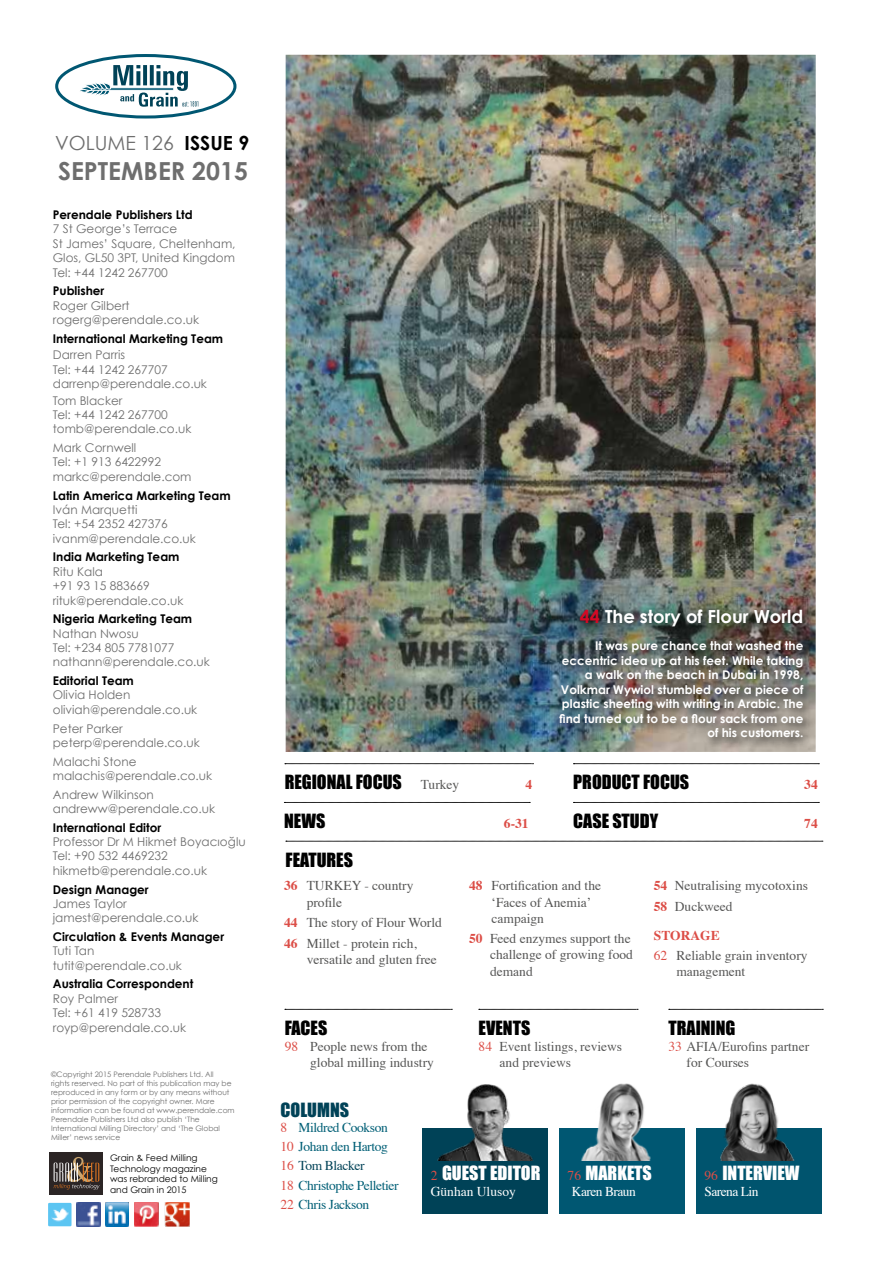
<style>
.page{position:relative;width:893px;height:1263px;background:#fff}
.page>*{position:absolute;margin:0;border:0;box-sizing:border-box;transform-origin:0 0}
.t1{font:700 24.9px "Century Gothic";color:#6e6e6e}
.t2{font:19.5px "Century Gothic";color:#6e6e6e}
.t3{font:18px "Impact";color:#000}
.t4{font:18px "Impact";color:#fff}
.t5{font:700 18px "Century Gothic";color:#fff}
.t6{font:18px "Impact";color:#004257}
.t7{font:13.5px/16.2px "Times";color:#565655}
.t8{font:13.5px/19.2px "Times";letter-spacing:-.03em;color:#005f76}
.t9{font:13.5px "Times";letter-spacing:-.04em;color:#fff}
.t10{font:13.5px "Times";color:#fff}
.t11{font:700 13.5px "Times";color:#dc4e47}
.t12{font:12px/14.4px "Century Gothic";color:#6e6e6e}
.t13{font:700 12px/14.4px "Century Gothic";color:#fff;text-align:right}
.t14{font:700 12px "Century Gothic";color:#000}
.t15{font:9px/10.8px "Century Gothic";color:#000}
.t16{font:7.5px/9px "Century Gothic";color:#6e6e6e}
.s1{font-weight:700;color:#000}
.s2{color:#d30a25}
.s3{font-family:"Times";font-size:13.5px;color:#565655}
.s4{font-weight:700;color:#dc4e47}
.s5{color:#dc4e47}
.s6{color:#004257}
.s7{font-family:"Times";font-size:13.5px;color:#dc4e47}
</style>
<div class="page">
<img style="left:286px;top:55px;width:530px;height:697px">
<div style="left:555px;top:605px;width:259px;height:143px;background:#000;opacity:.75"></div>
<svg style="left:285px;top:763px;width:248px;height:1px"></svg>
<img style="left:106px;top:1202px;width:23px;height:24px">
<img style="left:77px;top:1203px;width:23px;height:23px">
<img style="left:48px;top:1203px;width:24px;height:23px">
<img style="left:134px;top:1202px;width:25px;height:25px">
<img style="left:165px;top:1202px;width:25px;height:25px">
<svg style="left:284px;top:802px;width:246px;height:1px"></svg>
<svg style="left:286px;top:841px;width:537px;height:1px"></svg>
<div style="left:422px;top:1128px;width:125px;height:85px;background:#004257"></div>
<div style="left:559px;top:1128px;width:125px;height:85px;background:#005772"></div>
<div style="left:696px;top:1128px;width:125px;height:85px;background:#00546e"></div>
<img style="left:720px;top:1083px;width:75px;height:78px">
<svg style="left:479px;top:1009px;width:159px;height:1px"></svg>
<svg style="left:285px;top:1009px;width:167px;height:1px"></svg>
<svg style="left:669px;top:1009px;width:154px;height:1px"></svg>
<img style="left:437px;top:1084px;width:97px;height:77px">
<svg style="left:573px;top:763px;width:246px;height:1px"></svg>
<div style="left:55px;top:54px;width:181px;height:65px;border:3px solid #005772;border-radius:50%"></div>
<svg style="left:77px;top:65px;width:121px;height:42px"></svg>
<svg style="left:573px;top:802px;width:246px;height:1px"></svg>
<div style="left:50px;top:1152px;width:53px;height:42px;background:#2b2525"></div>
<svg style="left:54px;top:1157px;width:46px;height:32px"></svg>
<img style="left:581px;top:1083px;width:70px;height:78px">
<h2 class="t2" style="left:55px;top:131px;width:196px">VOLUME 126 <span class="s1">ISSUE 9</span></h2>
<h1 class="t1" style="left:58px;top:155px;width:191px">SEPTEMBER 2015</h1>
<p class="t14" style="left:53px;top:207px;width:141px">Perendale Publishers Ltd</p>
<p class="t12" style="left:53px;top:222px;width:184px">7 St George’s Terrace<br>St James’ Square, Cheltenham,<br>Glos, GL50 3PT, United Kingdom<br>Tel: +44 1242 267700</p>
<p class="t14" style="left:53px;top:283px;width:53px">Publisher</p>
<p class="t12" style="left:53px;top:298px;width:148px">Roger Gilbert rogerg@perendale.co.uk</p>
<p class="t14" style="left:53px;top:331px;width:172px">International Marketing Team</p>
<p class="t12" style="left:53px;top:348px;width:156px">Darren Parris<br>Tel: +44 1242 267707 darrenp@perendale.co.uk</p>
<p class="t12" style="left:53px;top:393px;width:140px">Tom Blacker<br>Tel: +44 1242 267700 tomb@perendale.co.uk</p>
<p class="t12" style="left:53px;top:440px;width:140px">Mark Cornwell<br>Tel: +1 913 6422992 markc@perendale.com</p>
<p class="t14" style="left:53px;top:488px;width:179px">Latin America Marketing Team</p>
<p class="t12" style="left:53px;top:502px;width:145px">Iván Marquetti<br>Tel: +54 2352 427376 ivanm@perendale.co.uk</p>
<p class="t14" style="left:53px;top:549px;width:128px">India Marketing Team</p>
<p class="t12" style="left:53px;top:564px;width:132px">Ritu Kala<br>+91 93 15 883669 rituk@perendale.co.uk</p>
<p class="t14" style="left:53px;top:611px;width:141px">Nigeria Marketing Team</p>
<p class="t12" style="left:53px;top:626px;width:159px">Nathan Nwosu<br>Tel: +234 805 7781077 nathann@perendale.co.uk</p>
<p class="t14" style="left:53px;top:673px;width:83px">Editorial Team</p>
<p class="t12" style="left:53px;top:688px;width:146px">Olivia Holden oliviah@perendale.co.uk</p>
<p class="t12" style="left:53px;top:721px;width:148px">Peter Parker peterp@perendale.co.uk</p>
<p class="t12" style="left:53px;top:754px;width:161px">Malachi Stone malachis@perendale.co.uk</p>
<p class="t12" style="left:53px;top:787px;width:164px">Andrew Wilkinson andreww@perendale.co.uk</p>
<p class="t14" style="left:53px;top:820px;width:110px">International Editor</p>
<p class="t12" style="left:53px;top:834px;width:194px">Professor Dr M Hikmet Boyacıo˘glu<br>Tel: +90 532 4469232 hikmetb@perendale.co.uk</p>
<p class="t14" style="left:53px;top:882px;width:97px">Design Manager</p>
<p class="t12" style="left:53px;top:896px;width:147px">James Taylor jamest@perendale.co.uk</p>
<p class="t14" style="left:53px;top:929px;width:173px">Circulation &amp; Events Manager</p>
<p class="t12" style="left:53px;top:944px;width:131px">Tuti Tan tutit@perendale.co.uk</p>
<p class="t14" style="left:53px;top:976px;width:142px">Australia Correspondent</p>
<p class="t12" style="left:53px;top:991px;width:135px">Roy Palmer<br>Tel: +61 419 528733 royp@perendale.co.uk</p>
<p class="t16" style="left:51px;top:1070px;width:185px">©Copyright 2015 Perendale Publishers Ltd. All<br>rights reserved. No part of this publication may be reproduced in any form or by any means without prior permission of the copyright owner. More information can be found at www.perendale.com Perendale Publishers Ltd also publish ‘The International Milling Directory’ and ‘The Global Miller’ news service</p>
<p class="t15" style="left:110px;top:1152px;width:109px">Grain &amp; Feed Milling<br>Technology magazine was rebranded to Milling and Grain in 2015</p>
<h3 class="t5" style="left:580px;top:605px;width:225px"><span class="s2">44</span> The story of Flour World</h3>
<p class="t13" style="left:559px;top:639px;width:245px">It was pure chance that washed the eccentric idea up at his feet. While taking a walk on the beach in Dubai in 1998, Volkmar Wywiol stumbled over a piece of plastic sheeting with writing in Arabic. The find turned out to be a flour sack from one of his customers.</p>
<h3 class="t3" style="left:285px;top:768px;width:176px">REGIONAL FOCUS <span class="s3">Turkey</span></h3>
<p class="t11" style="left:525px;top:772px;width:8px">4</p>
<h3 class="t3" style="left:573px;top:768px;width:117px">PRODUCT FOCUS</h3>
<p class="t11" style="left:804px;top:772px;width:15px">34</p>
<h3 class="t3" style="left:573px;top:807px;width:86px">CASE STUDY</h3>
<p class="t11" style="left:804px;top:811px;width:15px">74</p>
<h3 class="t3" style="left:284px;top:807px;width:43px">NEWS</h3>
<p class="t11" style="left:504px;top:811px;width:26px">6-31</p>
<h3 class="t3" style="left:286px;top:846px;width:69px">FEATURES</h3>
<p class="t7" style="left:307px;top:876px;width:108px;text-indent:-23px"><span class="s4">36</span> TURKEY - country profile</p>
<p class="t7" style="left:284px;top:911px;width:159px;line-height:20.4px"><span class="s4">44</span> The story of Flour World<br><span class="s4">46</span> Millet - protein rich,</p>
<p class="t7" style="left:307px;top:950px;width:132px">versatile and gluten free</p>
<p class="t7" style="left:654px;top:874px;width:156px;line-height:20.4px"><span class="s4">54</span> Neutralising mycotoxins<br><span class="s4">58</span> Duckweed</p>
<p class="t7" style="left:654px;top:924px;width:155px;line-height:20.4px"><span class="s4">STORAGE<br></span><span class="s5">62</span> Reliable grain inventory</p>
<p class="t7" style="left:676px;top:963px;width:70px">management</p>
<p class="t7" style="left:492px;top:876px;width:111px;text-indent:-23px"><span class="s4">48</span> Fortification and the ‘Faces of Anemia’ campaign</p>
<p class="t7" style="left:490px;top:929px;width:144px;text-indent:-21px"><span class="s4">50</span> Feed enzymes support the challenge of growing food demand</p>
<h3 class="t3" style="left:285px;top:1014px;width:44px">FACES</h3>
<p class="t7" style="left:310px;top:1037px;width:125px;text-indent:-26px"><span class="s5">98</span> People news from the global milling industry</p>
<h3 class="t3" style="left:479px;top:1014px;width:53px">EVENTS</h3>
<p class="t7" style="left:500px;top:1037px;width:124px;text-indent:-21px"><span class="s5">84</span> Event listings, reviews and previews</p>
<h3 class="t6" style="left:281px;top:1096px;width:70px">COLUMNS</h3>
<p class="t8" style="left:281px;top:1116px;width:119px"><span class="s5">8</span> Mildred Cookson<br><span class="s5">10</span> Johan den Hartog<br><span class="s5">16</span> <span class="s6">Tom Blacker<br></span><span class="s5">18</span> Christophe Pelletier<br><span class="s5">22</span> Chris Jackson</p>
<h3 class="t4" style="left:431px;top:1159px;width:111px"><span class="s7">2</span> GUEST EDITOR</h3>
<p class="t10" style="left:431px;top:1179px;width:87px">Günhan Ulusoy</p>
<h3 class="t4" style="left:568px;top:1159px;width:86px"><span class="s7">76</span> MARKETS</h3>
<p class="t9" style="left:572px;top:1179px;width:65px">Karen Braun</p>
<h3 class="t3" style="left:668px;top:1014px;width:68px">TRAINING</h3>
<p class="t7" style="left:686px;top:1037px;width:124px;text-indent:-18px"><span class="s5">33</span> AFIA/Eurofins partner for Courses</p>
<h3 class="t4" style="left:704px;top:1159px;width:97px"><span class="s7">96</span> INTERVIEW</h3>
<p class="t9" style="left:704px;top:1179px;width:55px">Sarena Lin</p>
</div>
